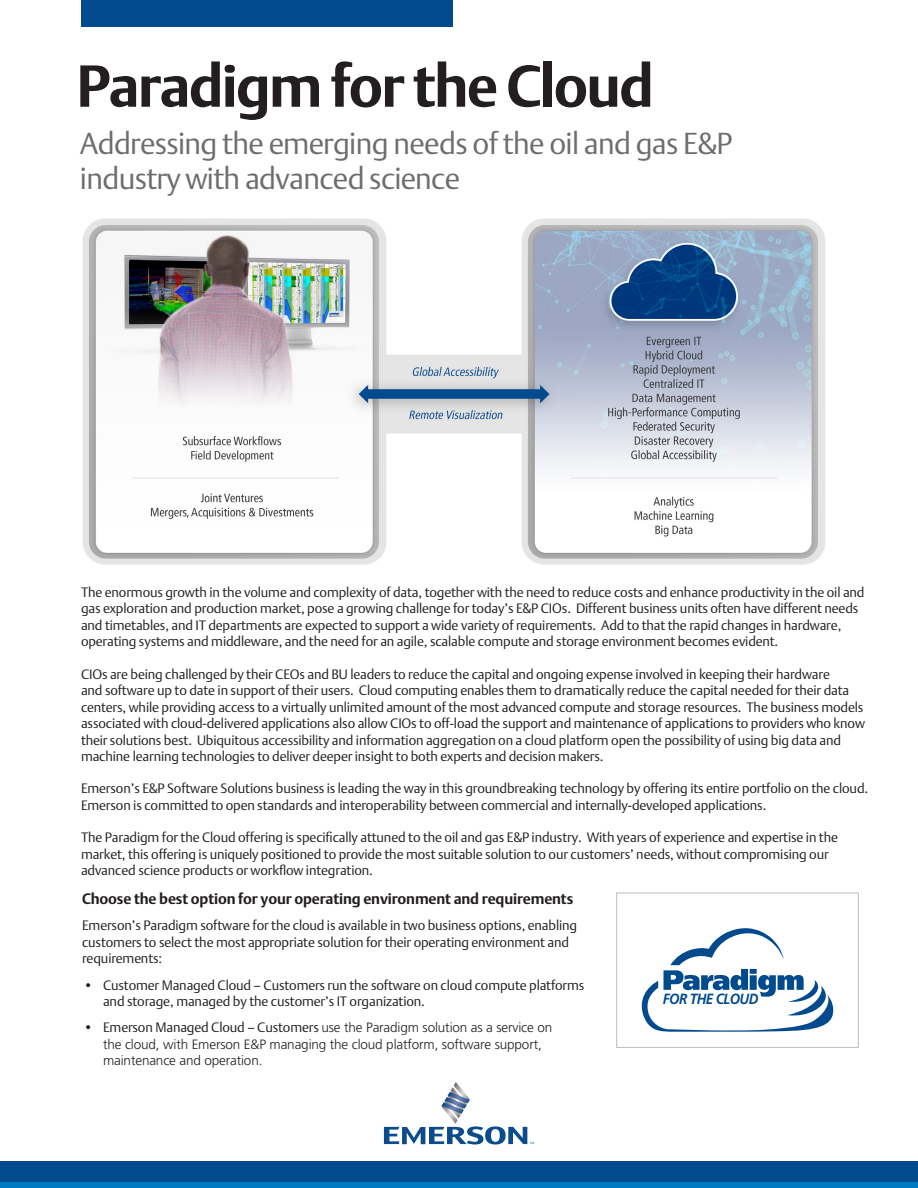
<style>
.page{position:relative;width:918px;height:1188px;background:#fff}
.page>*{position:absolute;margin:0;border:0;box-sizing:border-box;transform-origin:0 0}
.t1{font:700 58.5px "DTL Argo T";letter-spacing:-.03em;color:#231f20}
.t2{font:30px/34.5px "DTL Argo T Light";letter-spacing:-.02em;color:#6c6d70}
.t3{font:700 15px "DTL Argo T";letter-spacing:-.01em;color:#231f20}
.t4{font:italic 700 14.7px "Frutiger LT Std";letter-spacing:-.04em;color:#004a8d;scale:.91 1}
.t5{font:13.5px/16.5px "DTL Argo T Light";letter-spacing:-.01em;color:#231f20}
.t6{font:300 13.5px/16.5px "Frutiger LT Std";letter-spacing:-.01em;color:#231f20}
.s1{font-family:"DTL Argo T Light";font-weight:400}
</style>
<div class="page">
<svg style="left:0;top:1181px;width:918px;height:7px;background:#0072ba"></svg>
<div style="left:0;top:1161px;width:918px;height:20px;background:#004b8d"></div>
<div style="left:81px;top:0;width:371px;height:27px;background:#004a8d"></div>
<img style="left:83px;top:218px;width:742px;height:347px">
<svg style="left:384px;top:1082px;width:150px;height:62px"></svg>
<div style="left:616px;top:893px;width:243px;height:155px;background:#fff;border:1px solid #bcbdc0"></div>
<svg style="left:642px;top:928px;width:191px;height:104px"></svg>
<h1 class="t1" style="left:76px;top:51px;width:579px">Paradigm for the Cloud</h1>
<h4 class="t2" style="left:80px;top:126px;width:654px">Addressing the emerging needs of the oil and gas E&amp;P industry with advanced science</h4>
<h4 class="t5" style="left:81px;top:584px;width:785px">The enormous growth in the volume and complexity of data, together with the need to reduce costs and enhance productivity in the oil and gas exploration and production market, pose a growing challenge for today’s E&amp;P CIOs. Different business units often have different needs and timetables, and IT departments are expected to support a wide variety of requirements. Add to that the rapid changes in hardware, operating systems and middleware, and the need for an agile, scalable compute and storage environment becomes evident.</h4>
<h4 class="t5" style="left:81px;top:666px;width:786px">CIOs are being challenged by their CEOs and BU leaders to reduce the capital and ongoing expense involved in keeping their hardware<br>and software up to date in support of their users. Cloud computing enables them to dramatically reduce the capital needed for their data centers, while providing access to a virtually unlimited amount of the most advanced compute and storage resources. The business models associated with cloud-delivered applications also allow CIOs to off-load the support and maintenance of applications to providers who know their solutions best. Ubiquitous accessibility and information aggregation on a cloud platform open the possibility of using big data and machine learning technologies to deliver deeper insight to both experts and decision makers.</h4>
<h4 class="t5" style="left:81px;top:780px;width:789px">Emerson’s E&amp;P Software Solutions business is leading the way in this groundbreaking technology by offering its entire portfolio on the cloud.<br>Emerson is committed to open standards and interoperability between commercial and internally-developed applications.</h4>
<h4 class="t5" style="left:81px;top:829px;width:759px">The Paradigm for the Cloud offering is specifically attuned to the oil and gas E&amp;P industry. With years of experience and expertise in the market, this offering is uniquely positioned to provide the most suitable solution to our customers’ needs, without compromising our advanced science products or workflow integration.</h4>
<h4 class="t3" style="left:82px;top:890px;width:493px">Choose the best option for your operating environment and requirements</h4>
<h4 class="t5" style="left:82px;top:917px;width:497px">Emerson’s Paradigm software for the cloud is available in two business options, enabling customers to select the most appropriate solution for their operating environment and requirements:</h4>
<h4 class="t5" style="left:103px;top:977px;width:483px;text-indent:-20px">• Customer Managed Cloud – Customers run the software on cloud compute platforms and storage, managed by the customer’s IT organization.</h4>
<h4 class="t6" style="left:103px;top:1020px;width:451px;text-indent:-19px"><span class="s1">• Emerson Managed Cloud – Customers</span> use the Paradigm solution as a service on the cloud, with Emerson E&amp;P managing the cloud platform, software support, maintenance and operation.</h4>
<p class="t4" style="left:663px;top:990px;width:106px">FOR THE CLOUD</p>
</div>
